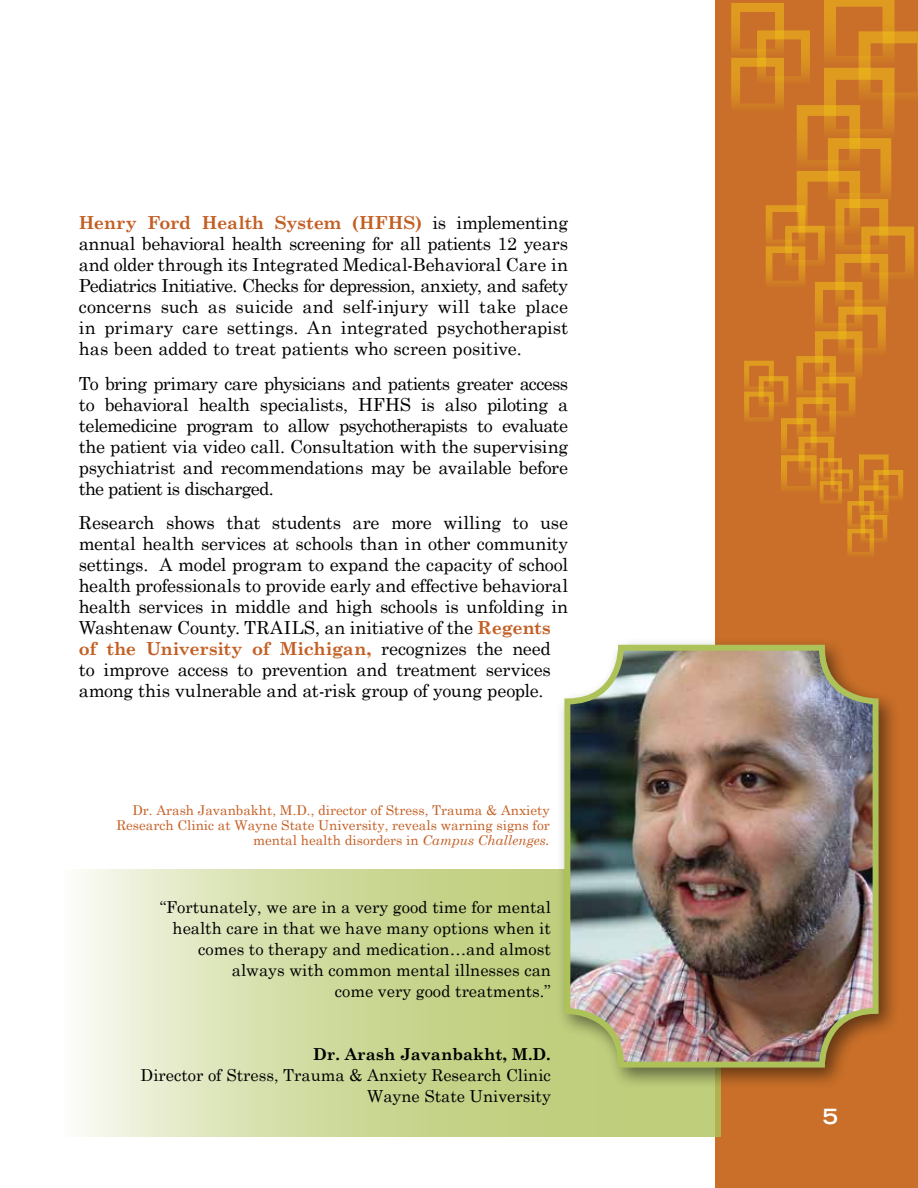
<style>
.page{position:relative;width:918px;height:1188px;background:#fff}
.page>*{position:absolute;margin:0;border:0;box-sizing:border-box;transform-origin:0 0}
.t1{font:700 expanded 21px "Trade Gothic LH";color:#fff}
.t2{font:18px/21px "Century Schoolbook";letter-spacing:-.01em;color:#000;text-align:justify}
.t3{font:16.5px/21px "Century Schoolbook";color:#000;text-align:right}
.t4{font:700 16.5px "Century Schoolbook";color:#000}
.t5{font:13.5px/15px "Century Schoolbook";color:#c35f24;text-align:right}
.s1{font-weight:700;color:#c35f24}
.s2{font-style:italic}
</style>
<div class="page">
<div style="left:716px;top:0;width:202px;height:1188px;background:#c96f29"></div>
<div style="left:835px;top:199px;width:53px;height:55px;border:9px solid #f6c916"></div>
<div style="left:861px;top:227px;width:53px;height:54px;border:9px solid #f6c916"></div>
<div style="left:835px;top:254px;width:53px;height:55px;border:9px solid #f6c916"></div>
<div style="left:815px;top:282px;width:47px;height:49px;border:8px solid #f6c916"></div>
<div style="left:838px;top:307px;width:48px;height:49px;border:8px solid #f6c916"></div>
<div style="left:815px;top:331px;width:47px;height:50px;border:8px solid #f6c916"></div>
<div style="left:766px;top:205px;width:39px;height:41px;border:7px solid #f6c916"></div>
<div style="left:785px;top:226px;width:40px;height:41px;border:7px solid #f6c916"></div>
<div style="left:766px;top:246px;width:39px;height:41px;border:7px solid #f6c916"></div>
<svg style="left:824px;top:0;width:94px;height:95px"></svg>
<div style="left:824px;top:68px;width:71px;height:73px;border:12px solid #f6c916"></div>
<div style="left:797px;top:105px;width:63px;height:66px;border:11px solid #f6c916"></div>
<div style="left:828px;top:138px;width:63px;height:66px;border:11px solid #f6c916"></div>
<div style="left:797px;top:171px;width:63px;height:66px;border:11px solid #f6c916"></div>
<div style="left:731px;top:3px;width:53px;height:55px;border:9px solid #f6c916"></div>
<div style="left:757px;top:30px;width:53px;height:55px;border:9px solid #f6c916"></div>
<div style="left:731px;top:58px;width:53px;height:55px;border:9px solid #f6c916"></div>
<div style="left:796px;top:356px;width:40px;height:41px;border:7px solid #f6c916"></div>
<div style="left:816px;top:377px;width:39px;height:41px;border:7px solid #f6c916"></div>
<div style="left:796px;top:397px;width:40px;height:41px;border:7px solid #f6c916"></div>
<div style="left:781px;top:418px;width:36px;height:37px;border:6px solid #f6c916"></div>
<div style="left:799px;top:437px;width:35px;height:37px;border:6px solid #f6c916"></div>
<div style="left:781px;top:455px;width:36px;height:37px;border:6px solid #f6c916"></div>
<div style="left:744px;top:361px;width:30px;height:31px;border:5px solid #f6c916"></div>
<div style="left:759px;top:376px;width:29px;height:31px;border:5px solid #f6c916"></div>
<div style="left:744px;top:392px;width:30px;height:30px;border:5px solid #f6c916"></div>
<div style="left:859px;top:455px;width:30px;height:30px;border:5px solid #f6c916"></div>
<div style="left:873px;top:470px;width:30px;height:31px;border:5px solid #f6c916"></div>
<div style="left:859px;top:485px;width:30px;height:31px;border:5px solid #f6c916"></div>
<div style="left:847px;top:501px;width:27px;height:28px;border:5px solid #f6c916"></div>
<div style="left:861px;top:515px;width:26px;height:28px;border:5px solid #f6c916"></div>
<div style="left:847px;top:529px;width:27px;height:28px;border:5px solid #f6c916"></div>
<div style="left:820px;top:458px;width:22px;height:23px;border:4px solid #f6c916"></div>
<div style="left:831px;top:470px;width:22px;height:23px;border:4px solid #f6c916"></div>
<div style="left:820px;top:481px;width:22px;height:23px;border:4px solid #f6c916"></div>
<svg style="left:80px;top:869px;width:640px;height:268px;background:#d2dda5"></svg>
<div style="left:556px;top:636px;width:344px;height:453px;background:#000;opacity:.5"></div>
<img style="left:567px;top:649px;width:309px;height:416px">
<div style="left:564px;top:645px;width:315px;height:423px;border:6px solid #aec25a;border-radius:54px"></div>
<p class="t2" style="left:79px;top:211px;width:491px"><span class="s1">Henry Ford Health System (HFHS)</span> is implementing annual behavioral health screening for all patients 12 years and older through its Integrated Medical-Behavioral Care in Pediatrics Initiative. Checks for depression, anxiety, and safety concerns such as suicide and self-injury will take place in primary care settings. An integrated psychotherapist has been added to treat patients who screen positive.</p>
<p class="t2" style="left:79px;top:371px;width:491px">To bring primary care physicians and patients greater access to behavioral health specialists, HFHS is also piloting a telemedicine program to allow psychotherapists to evaluate the patient via video call. Consultation with the supervising psychiatrist and recommendations may be available before the patient is discharged.</p>
<p class="t2" style="left:79px;top:511px;width:491px;text-align:left">Research shows that students are more willing to use mental health services at schools than in other community settings. A model program to expand the capacity of school health professionals to provide early and effective behavioral health services in middle and high schools is unfolding in Washtenaw County. TRAILS, an initiative of the <span class="s1">Regents of the University of Michigan,</span> recognizes the need to improve access to prevention and treatment services among this vulnerable and at-risk group of young people.</p>
<p class="t5" style="left:116px;top:801px;width:435px">Dr. Arash Javanbakht, M.D., director of Stress, Trauma &amp; Anxiety<br>Research Clinic at Wayne State University, reveals warning signs for mental health disorders in <span class="s2">Campus Challenges.</span></p>
<p class="t3" style="left:160px;top:895px;width:393px">“Fortunately, we are in a very good time for mental health care in that we have many options when it comes to therapy and medication…and almost always with common mental illnesses can<br>come very good treatments.”</p>
<p class="t4" style="left:313px;top:1041px;width:239px">Dr. Arash Javanbakht, M.D.</p>
<p class="t3" style="left:141px;top:1063px;width:412px">Director of Stress, Trauma &amp; Anxiety Research Clinic<br>Wayne State University</p>
<p class="t1" style="left:823px;top:1103px;width:17px">5</p>
</div>
